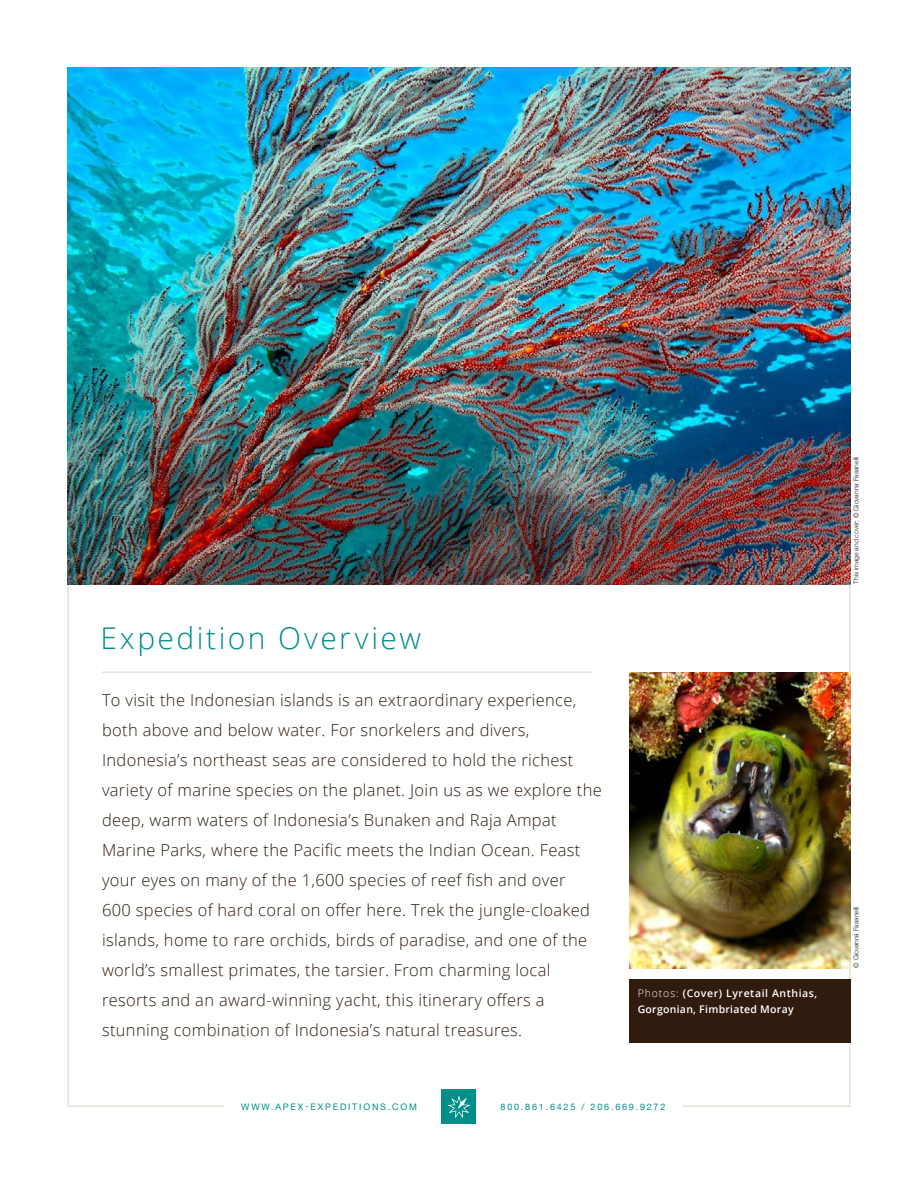
<style>
.page{position:relative;width:918px;height:1188px;background:#fff}
.page>*{position:absolute;margin:0;border:0;box-sizing:border-box;transform-origin:0 0}
.t1{font:300 30px "Open Sans";letter-spacing:.08em;color:#008e89}
.t2{font:300 16.5px/30px "Open Sans";letter-spacing:.02em;color:#301b0e}
.t3{font:600 10.5px/16.5px "Open Sans";letter-spacing:.025em;color:#fff}
.t4{font:9px "Helvetica Neue";letter-spacing:.2em;color:#008e89}
.t5{font:300 6.75px "Helvetica Neue";color:#231f20}
.s1{font-weight:300}
</style>
<div class="page">
<div style="left:442px;top:1090px;width:34px;height:34px;background:#008e89"></div>
<svg style="left:448px;top:1096px;width:22px;height:22px"></svg>
<img style="left:68px;top:68px;width:782px;height:516px">
<div style="left:629px;top:979px;width:221px;height:63px;background:#301b0e"></div>
<img style="left:629px;top:673px;width:221px;height:295px">
<hr style="left:102px;top:671px;width:490px;height:2px;background:#e6e2d6">
<p class="t1" style="left:100px;top:617px;width:322px">Expedition Overview</p>
<p class="t2" style="left:102px;top:685px;width:501px">To visit the Indonesian islands is an extraordinary experience, both above and below water. For snorkelers and divers, Indonesia’s northeast seas are considered to hold the richest variety of marine species on the planet. Join us as we explore the deep, warm waters of Indonesia’s Bunaken and Raja Ampat Marine Parks, where the Pacific meets the Indian Ocean. Feast your eyes on many of the 1,600 species of reef fish and over<br>600 species of hard coral on offer here. Trek the jungle-cloaked islands, home to rare orchids, birds of paradise, and one of the world’s smallest primates, the tarsier. From charming local resorts and an award-winning yacht, this itinerary offers a stunning combination of Indonesia’s natural treasures.</p>
<p class="t3" style="left:638px;top:985px;width:181px"><span class="s1">Photos:</span> (Cover) Lyretail Anthias,<br>Gorgonian, Fimbriated Moray</p>
<p class="t4" style="left:241px;top:1100px;width:177px">WWW.APEX-EXPEDITIONS.COM</p>
<p class="t4" style="left:501px;top:1100px;width:166px">800.861.6425 / 206.669.9272</p>
<p class="t5" style="left:851px;top:584px;width:129px;rotate:-90deg">This image and cover: © Giovanna Fasanelli</p>
<p class="t5" style="left:851px;top:968px;width:63px;rotate:-90deg">© Giovanna Fasanelli</p>
</div>
